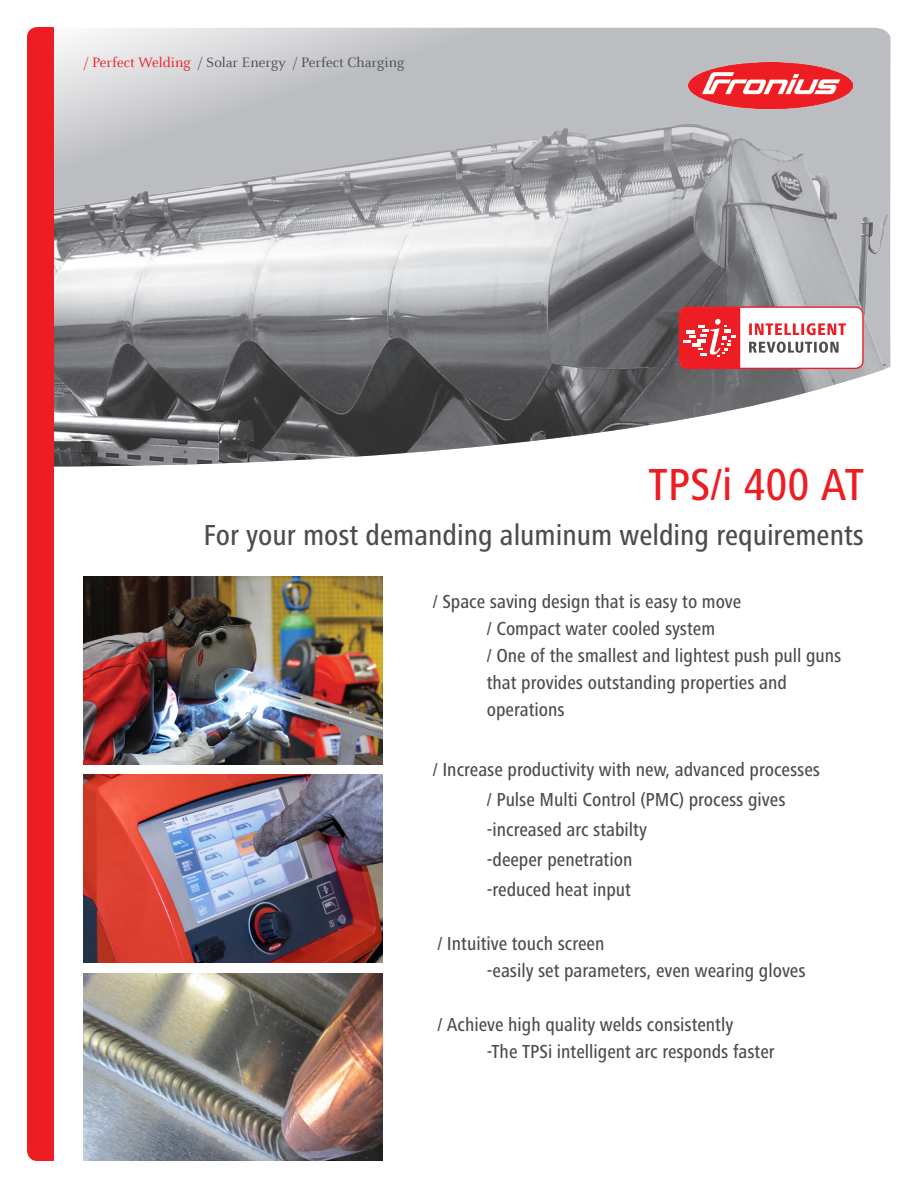
<style>
.page{position:relative;width:918px;height:1188px;background:#fff}
.page>*{position:absolute;margin:0;border:0;box-sizing:border-box;transform-origin:0 0}
.t1{font:500 condensed 46.5px "Frutiger Next LTW1 G";color:#ee1d23}
.t2{font:500 condensed 30px "Frutiger Next LTW1 G";color:#4b4c4d}
.t3{font:500 condensed 19.5px/27px "Frutiger Next LTW1 G";color:#4b4c4d}
.t4{font:15px "Celeste Offc Pro";color:#4b4c4d}
.s1{color:#ee1d23}
</style>
<div class="page">
<img style="left:54px;top:28px;width:837px;height:439px">
<img style="left:689px;top:63px;width:163px;height:45px">
<img style="left:83px;top:577px;width:299px;height:188px">
<img style="left:83px;top:775px;width:299px;height:188px">
<img style="left:83px;top:973px;width:299px;height:188px">
<div style="left:27px;top:27px;width:27px;height:1134px;background:#ee1d23"></div>
<svg style="left:679px;top:306px;width:185px;height:63px"></svg>
<p class="t4" style="left:84px;top:53px;width:322px"><span class="s1">/ Perfect Welding</span> / Solar Energy / Perfect Charging</p>
<p class="t1" style="left:649px;top:458px;width:217px">TPS/i 400 AT</p>
<p class="t2" style="left:203px;top:518px;width:662px">For your most demanding aluminum welding requirements</p>
<p class="t3" style="left:433px;top:588px;width:310px">/ Space saving design that is easy to move</p>
<p class="t3" style="left:487px;top:615px;width:230px">/ Compact water cooled system</p>
<p class="t3" style="left:487px;top:642px;width:356px">/ One of the smallest and lightest push pull guns that provides outstanding properties and</p>
<p class="t3" style="left:487px;top:696px;width:79px">operations</p>
<p class="t3" style="left:433px;top:756px;width:389px">/ Increase productivity with new, advanced processes</p>
<p class="t3" style="left:487px;top:786px;width:300px">/ Pulse Multi Control (PMC) process gives</p>
<p class="t3" style="left:487px;top:816px;width:162px">-increased arc stabilty</p>
<p class="t3" style="left:487px;top:846px;width:147px">-deeper penetration</p>
<p class="t3" style="left:487px;top:876px;width:146px">-reduced heat input</p>
<p class="t3" style="left:437px;top:930px;width:168px">/ Intuitive touch screen</p>
<p class="t3" style="left:487px;top:957px;width:320px">-easily set parameters, even wearing gloves</p>
<p class="t3" style="left:437px;top:1011px;width:297px">/ Achieve high quality welds consistently</p>
<p class="t3" style="left:487px;top:1038px;width:289px">-The TPSi intelligent arc responds faster</p>
</div>
